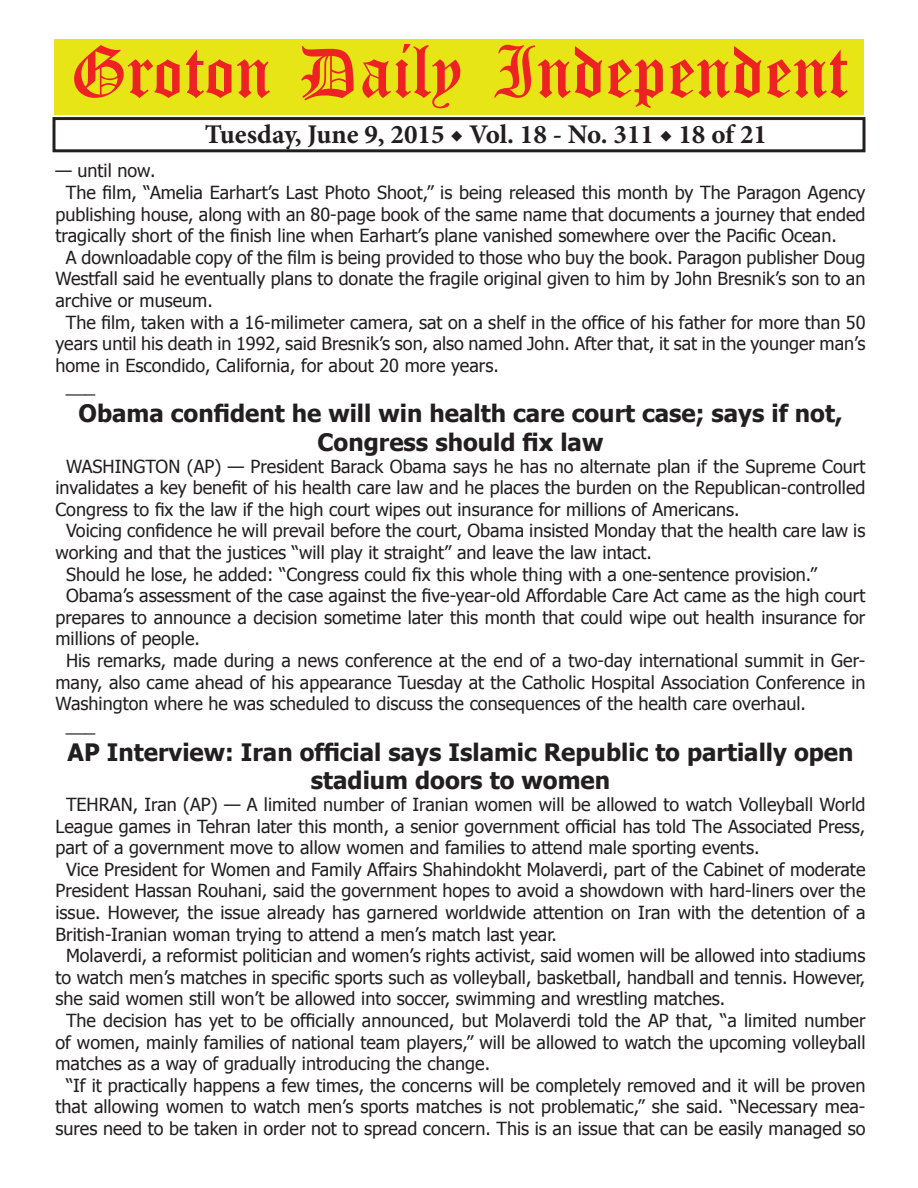
<style>
.page{position:relative;width:918px;height:1188px;background:#fff}
.page>*{position:absolute;margin:0;border:0;box-sizing:border-box;transform-origin:0 0}
.t1{font:54px "Old English Five";color:#ee2123}
.t2{font:700 27px "Minion Pro";color:#231f20}
.t3{font:700 24px/28.8px "Tahoma";color:#231f20;text-align:center}
.t4{font:18px "Tahoma";color:#231f20}
</style>
<div class="page">
<div style="left:52px;top:117px;width:814px;height:35px;border:3px solid #231f20"></div>
<div style="left:54px;top:40px;width:810px;height:75px;background:#e7e515"></div>
<h1 class="t1" style="left:70px;top:47px;width:779px">Groton Daily Independent</h1>
<h2 class="t2" style="left:205px;top:116px;width:564px">Tuesday, June 9, 2015 ◆ Vol. 18 - No. 311 ◆ 18 of 21</h2>
<p class="t4" style="left:56px;top:159px;width:101px">— until now.</p>
<p class="t4" style="left:66px;top:180px;width:801px">The film, “Amelia Earhart’s Last Photo Shoot,” is being released this month by The Paragon Agency</p>
<p class="t4" style="left:56px;top:202px;width:812px">publishing house, along with an 80-page book of the same name that documents a journey that ended</p>
<p class="t4" style="left:56px;top:224px;width:783px">tragically short of the finish line when Earhart’s plane vanished somewhere over the Pacific Ocean.</p>
<p class="t4" style="left:66px;top:245px;width:801px">A downloadable copy of the film is being provided to those who buy the book. Paragon publisher Doug</p>
<p class="t4" style="left:56px;top:267px;width:811px">Westfall said he eventually plans to donate the fragile original given to him by John Bresnik’s son to an</p>
<p class="t4" style="left:56px;top:288px;width:159px">archive or museum.</p>
<p class="t4" style="left:66px;top:310px;width:801px">The film, taken with a 16-milimeter camera, sat on a shelf in the office of his father for more than 50</p>
<p class="t4" style="left:56px;top:332px;width:811px">years until his death in 1992, said Bresnik’s son, also named John. After that, it sat in the younger man’s</p>
<p class="t4" style="left:56px;top:353px;width:445px">home in Escondido, California, for about 20 more years.</p>
<p class="t4" style="left:66px;top:375px;width:31px">___</p>
<h3 class="t3" style="left:79px;top:398px;width:765px">Obama confident he will win health care court case; says if not,<br>Congress should fix law</h3>
<p class="t4" style="left:66px;top:454px;width:801px">WASHINGTON (AP) — President Barack Obama says he has no alternate plan if the Supreme Court</p>
<p class="t4" style="left:56px;top:476px;width:811px">invalidates a key benefit of his health care law and he places the burden on the Republican-controlled</p>
<p class="t4" style="left:56px;top:497px;width:686px">Congress to fix the law if the high court wipes out insurance for millions of Americans.</p>
<p class="t4" style="left:66px;top:519px;width:801px">Voicing confidence he will prevail before the court, Obama insisted Monday that the health care law is</p>
<p class="t4" style="left:56px;top:540px;width:598px">working and that the justices “will play it straight” and leave the law intact.</p>
<p class="t4" style="left:66px;top:562px;width:752px">Should he lose, he added: “Congress could fix this whole thing with a one-sentence provision.”</p>
<p class="t4" style="left:66px;top:584px;width:801px">Obama’s assessment of the case against the five-year-old Affordable Care Act came as the high court</p>
<p class="t4" style="left:56px;top:605px;width:811px">prepares to announce a decision sometime later this month that could wipe out health insurance for</p>
<p class="t4" style="left:56px;top:627px;width:146px">millions of people.</p>
<p class="t4" style="left:66px;top:648px;width:801px">His remarks, made during a news conference at the end of a two-day international summit in Ger-</p>
<p class="t4" style="left:55px;top:670px;width:812px">many, also came ahead of his appearance Tuesday at the Catholic Hospital Association Conference in</p>
<p class="t4" style="left:55px;top:692px;width:752px">Washington where he was scheduled to discuss the consequences of the health care overhaul.</p>
<p class="t4" style="left:66px;top:713px;width:31px">___</p>
<h3 class="t3" style="left:68px;top:736px;width:787px">AP Interview: Iran official says Islamic Republic to partially open stadium doors to women</h3>
<p class="t4" style="left:66px;top:792px;width:801px">TEHRAN, Iran (AP) — A limited number of Iranian women will be allowed to watch Volleyball World</p>
<p class="t4" style="left:56px;top:814px;width:811px">League games in Tehran later this month, a senior government official has told The Associated Press,</p>
<p class="t4" style="left:56px;top:836px;width:705px">part of a government move to allow women and families to attend male sporting events.</p>
<p class="t4" style="left:66px;top:857px;width:801px">Vice President for Women and Family Affairs Shahindokht Molaverdi, part of the Cabinet of moderate</p>
<p class="t4" style="left:56px;top:879px;width:811px">President Hassan Rouhani, said the government hopes to avoid a showdown with hard-liners over the</p>
<p class="t4" style="left:56px;top:900px;width:811px">issue. However, the issue already has garnered worldwide attention on Iran with the detention of a</p>
<p class="t4" style="left:56px;top:922px;width:503px">British-Iranian woman trying to attend a men’s match last year.</p>
<p class="t4" style="left:66px;top:944px;width:801px">Molaverdi, a reformist politician and women’s rights activist, said women will be allowed into stadiums</p>
<p class="t4" style="left:56px;top:965px;width:811px">to watch men’s matches in specific sports such as volleyball, basketball, handball and tennis. However,</p>
<p class="t4" style="left:56px;top:987px;width:671px">she said women still won’t be allowed into soccer, swimming and wrestling matches.</p>
<p class="t4" style="left:66px;top:1008px;width:801px">The decision has yet to be officially announced, but Molaverdi told the AP that, “a limited number</p>
<p class="t4" style="left:56px;top:1030px;width:811px">of women, mainly families of national team players,” will be allowed to watch the upcoming volleyball</p>
<p class="t4" style="left:56px;top:1052px;width:436px">matches as a way of gradually introducing the change.</p>
<p class="t4" style="left:66px;top:1073px;width:801px">“If it practically happens a few times, the concerns will be completely removed and it will be proven</p>
<p class="t4" style="left:56px;top:1095px;width:811px">that allowing women to watch men’s sports matches is not problematic,” she said. “Necessary mea-</p>
<p class="t4" style="left:56px;top:1116px;width:811px">sures need to be taken in order not to spread concern. This is an issue that can be easily managed so</p>
</div>
